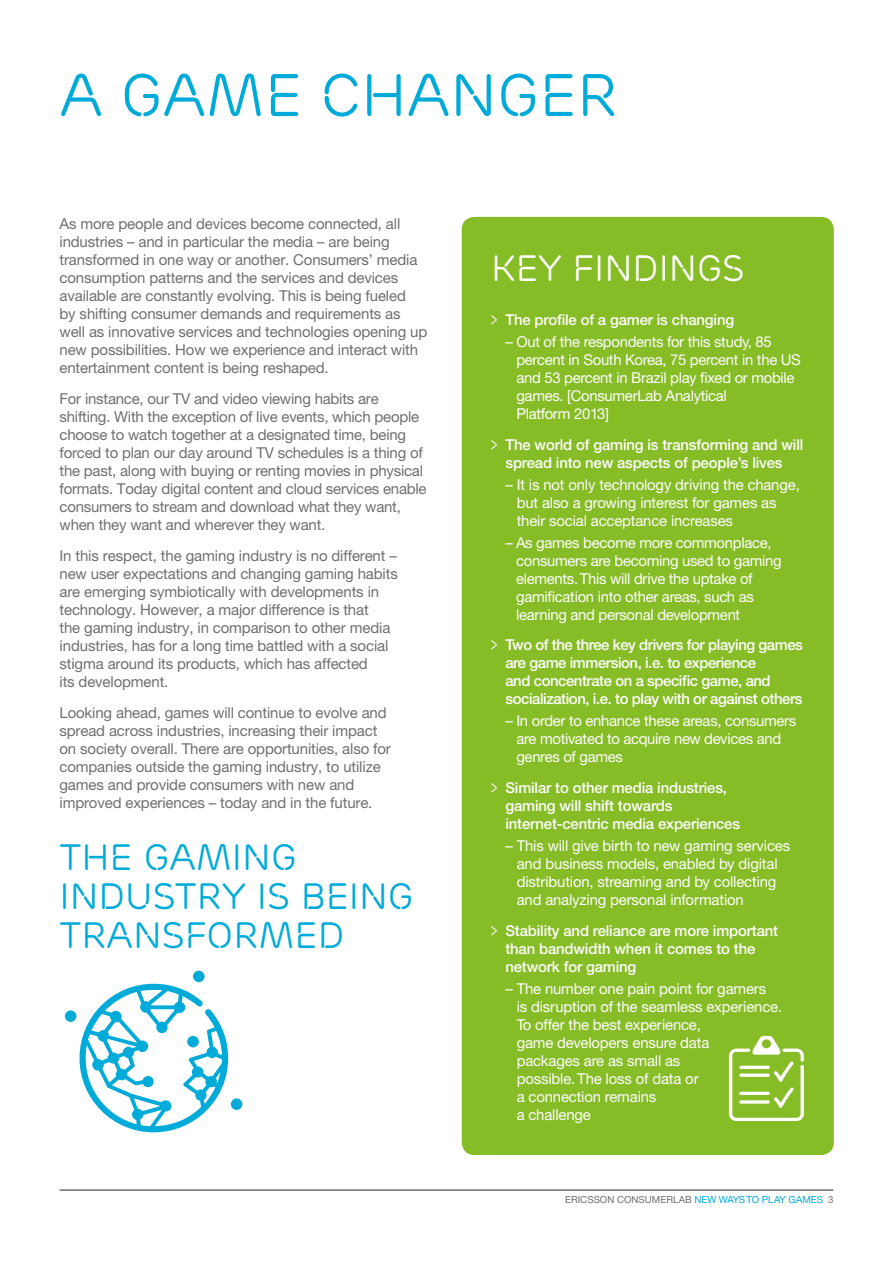
<style>
.page{position:relative;width:893px;height:1263px;background:#fff}
.page>*{position:absolute;margin:0;border:0;box-sizing:border-box;transform-origin:0 0}
.t1{font:60px "Ericsson Capital";color:#00aad9}
.t2{font:36.75px/39px "Ericsson Capital";color:#00aad9}
.t3{font:36.75px "Ericsson Capital";color:#fff}
.t4{font:15px/18px "Ericsson Sans";letter-spacing:-.01em;color:#706f6f}
.t5{font:15px/18px "Ericsson Sans";letter-spacing:-.02em;color:#fff}
.t6{font:500 15px/18px "Ericsson Sans";letter-spacing:-.01em;color:#fff}
.t7{font:500 15px/18px "Ericsson Sans";letter-spacing:-.03em;color:#fff}
.t8{font:9.75px "Ericsson Sans";color:#706f6f}
.s1{font-family:"Ericsson Capital";font-weight:400}
.s2{color:#00aad9}
</style>
<div class="page">
<hr style="left:60px;top:1189px;width:773px;height:2px;background:#706f6f">
<div style="left:462px;top:217px;width:372px;height:938px;background:#86bc25;border-radius:13px"></div>
<svg style="left:729px;top:1036px;width:75px;height:85px"></svg>
<hr style="left:739px;top:1066px;width:31px;height:3px;background:#fff;border-radius:2px">
<hr style="left:739px;top:1092px;width:31px;height:3px;background:#fff;border-radius:2px">
<svg style="left:739px;top:1100px;width:31px;height:4px"></svg>
<svg style="left:739px;top:1073px;width:31px;height:4px"></svg>
<svg style="left:65px;top:971px;width:177px;height:161px"></svg>
<h1 class="t1" style="left:60px;top:60px;width:560px">A GAME CHANGER</h1>
<p class="t4" style="left:60px;top:215px;width:369px">As more people and devices become connected, all industries – and in particular the media – are being transformed in one way or another. Consumers’ media consumption patterns and the services and devices available are constantly evolving. This is being fueled<br>by shifting consumer demands and requirements as well as innovative services and technologies opening up new possibilities. How we experience and interact with entertainment content is being reshaped.</p>
<p class="t4" style="left:60px;top:390px;width:369px">For instance, our TV and video viewing habits are shifting. With the exception of live events, which people choose to watch together at a designated time, being forced to plan our day around TV schedules is a thing of the past, along with buying or renting movies in physical formats. Today digital content and cloud services enable consumers to stream and download what they want, when they want and wherever they want.</p>
<p class="t4" style="left:60px;top:547px;width:340px">In this respect, the gaming industry is no different – new user expectations and changing gaming habits are emerging symbiotically with developments in technology. However, a major difference is that<br>the gaming industry, in comparison to other media industries, has for a long time battled with a social stigma around its products, which has affected<br>its development.</p>
<p class="t4" style="left:60px;top:703px;width:333px">Looking ahead, games will continue to evolve and spread across industries, increasing their impact on society overall. There are opportunities, also for companies outside the gaming industry, to utilize games and provide consumers with new and improved experiences – today and in the future.</p>
<h2 class="t2" style="left:60px;top:838px;width:356px">THE GAMING<br>INDUSTRY IS BEING<br>TRANSFORMED</h2>
<h2 class="t3" style="left:491px;top:247px;width:255px">KEY FINDINGS</h2>
<p class="t6" style="left:491px;top:310px;width:245px"><span class="s1">&gt;</span> The profile of a gamer is changing</p>
<p class="t5" style="left:516px;top:333px;width:286px;text-indent:-11px">– Out of the respondents for this study, 85 percent in South Korea, 75 percent in the US and 53 percent in Brazil play fixed or mobile games. [ConsumerLab Analytical<br>Platform 2013]</p>
<p class="t6" style="left:491px;top:435px;width:314px;text-align:center"><span class="s1">&gt;</span> The world of gaming is transforming and will spread into new aspects of people’s lives</p>
<p class="t5" style="left:517px;top:476px;width:285px;text-indent:-11px">– It is not only technology driving the change, but also a growing interest for games as their social acceptance increases</p>
<p class="t5" style="left:516px;top:534px;width:267px;text-indent:-11px">– As games become more commonplace, consumers are becoming used to gaming elements. This will drive the uptake of gamification into other areas, such as learning and personal development</p>
<p class="t7" style="left:505px;top:635px;width:299px;text-indent:-15px"><span class="s1">&gt;</span> Two of the three key drivers for playing games are game immersion, i.e. to experience<br>and concentrate on a specific game, and socialization, i.e. to play with or against others</p>
<p class="t5" style="left:516px;top:712px;width:281px;text-indent:-11px">– In order to enhance these areas, consumers are motivated to acquire new devices and genres of games</p>
<p class="t6" style="left:505px;top:778px;width:236px;text-indent:-15px"><span class="s1">&gt;</span> Similar to other media industries, gaming will shift towards internet-centric media experiences</p>
<p class="t5" style="left:517px;top:837px;width:275px;text-indent:-11px">– This will give birth to new gaming services and business models, enabled by digital distribution, streaming and by collecting and analyzing personal information</p>
<p class="t6" style="left:505px;top:922px;width:274px;text-indent:-15px"><span class="s1">&gt;</span> Stability and reliance are more important than bandwidth when it comes to the network for gaming</p>
<p class="t5" style="left:517px;top:980px;width:267px;text-indent:-11px">– The number one pain point for gamers<br>is disruption of the seamless experience.<br>To offer the best experience,<br>game developers ensure data<br>packages are as small as<br>possible. The loss of data or<br>a connection remains<br>a challenge</p>
<p class="t8" style="left:565px;top:1194px;width:270px">ERICSSON CONSUMERLAB <span class="s2">NEW WAYS TO PLAY GAMES</span> 3</p>
</div>
